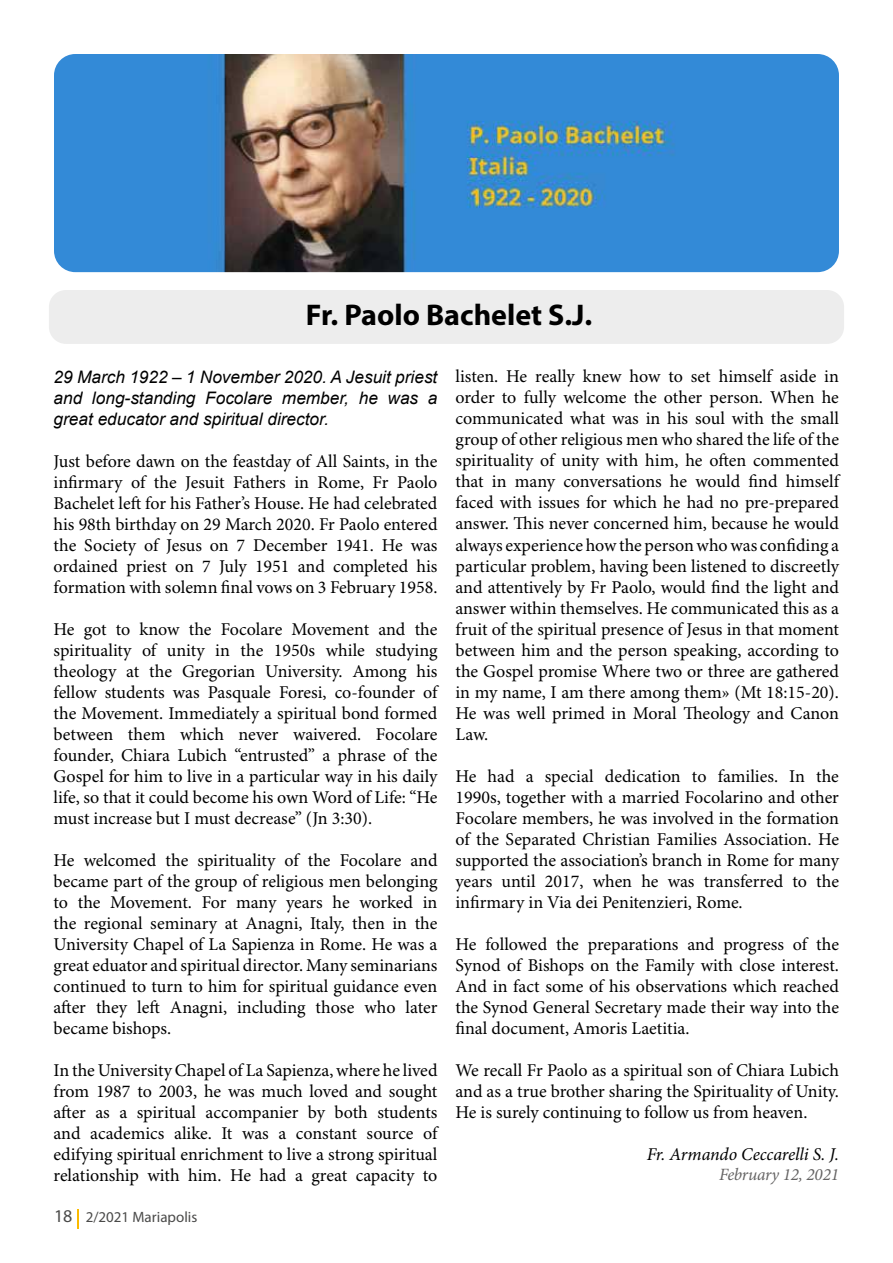
<style>
.page{position:relative;width:893px;height:1263px;background:#fff}
.page>*{position:absolute;margin:0;border:0;box-sizing:border-box;transform-origin:0 0}
.t1{font:700 30px "Myriad Pro";color:#000}
.t2{font:18px/21px "Minion Pro";color:#000;text-align:justify}
.t3{font:italic 18px "Minion Pro";letter-spacing:-.005em;color:#000}
.t4{font:italic 17.25px/21px "Arial";color:#000;text-align:justify}
.t5{font:italic 17.25px "Minion Pro";letter-spacing:-.01em;color:#646363}
.t6{font:15px "Myriad Pro";color:#4a4a49}
.s1{font-size:18px}
</style>
<div class="page">
<svg style="left:77px;top:1209px;width:2px;height:19px"></svg>
<div style="left:49px;top:290px;width:795px;height:54px;background:#ededed;border-radius:17px"></div>
<img style="left:54px;top:54px;width:785px;height:218px">
<h1 class="t1" style="left:306px;top:295px;width:288px">Fr. Paolo Bachelet S.J.</h1>
<p class="t4" style="left:54px;top:366px;width:385px">29 March 1922 – 1 November 2020. A Jesuit priest and long-standing Focolare member, he was a great educator and spiritual director.</p>
<p class="t2" style="left:54px;top:451px;width:385px">Just before dawn on the feastday of All Saints, in the infirmary of the Jesuit Fathers in Rome, Fr Paolo Bachelet left for his Father’s House. He had celebrated his 98th birthday on 29 March 2020. Fr Paolo entered the Society of Jesus on 7 December 1941. He was ordained priest on 7 July 1951 and completed his formation with solemn final vows on 3 February 1958.</p>
<p class="t2" style="left:54px;top:619px;width:385px">He got to know the Focolare Movement and the spirituality of unity in the 1950s while studying theology at the Gregorian University. Among his fellow students was Pasquale Foresi, co-founder of the Movement. Immediately a spiritual bond formed between them which never waivered. Focolare founder, Chiara Lubich “entrusted” a phrase of the Gospel for him to live in a particular way in his daily life, so that it could become his own Word of Life: “He must increase but I must decrease” (Jn 3:30).</p>
<p class="t2" style="left:54px;top:850px;width:385px">He welcomed the spirituality of the Focolare and became part of the group of religious men belonging to the Movement. For many years he worked in the regional seminary at Anagni, Italy, then in the University Chapel of La Sapienza in Rome. He was a great eduator and spiritual director. Many seminarians continued to turn to him for spiritual guidance even after they left Anagni, including those who later became bishops.</p>
<p class="t2" style="left:54px;top:1060px;width:385px">In the University Chapel of La Sapienza, where he lived from 1987 to 2003, he was much loved and sought after as a spiritual accompanier by both students and academics alike. It was a constant source of edifying spiritual enrichment to live a strong spiritual relationship with him. He had a great capacity to</p>
<p class="t6" style="left:54px;top:1208px;width:145px"><span class="s1">18</span> 2/2021 Mariapolis</p>
<p class="t2" style="left:455px;top:367px;width:385px">listen. He really knew how to set himself aside in order to fully welcome the other person. When he communicated what was in his soul with the small group of other religious men who shared the life of the spirituality of unity with him, he often commented that in many conversations he would find himself faced with issues for which he had no pre-prepared answer. This never concerned him, because he would always experience how the person who was confiding a particular problem, having been listened to discreetly and attentively by Fr Paolo, would find the light and answer within themselves. He communicated this as a fruit of the spiritual presence of Jesus in that moment between him and the person speaking, according to the Gospel promise Where two or three are gathered in my name, I am there among them» (Mt 18:15-20).<br>He was well primed in Moral Theology and Canon Law.</p>
<p class="t2" style="left:455px;top:766px;width:385px">He had a special dedication to families. In the 1990s, together with a married Focolarino and other Focolare members, he was involved in the formation of the Separated Christian Families Association. He supported the association’s branch in Rome for many years until 2017, when he was transferred to the infirmary in Via dei Penitenzieri, Rome.</p>
<p class="t2" style="left:455px;top:934px;width:385px">He followed the preparations and progress of the Synod of Bishops on the Family with close interest.<br>And in fact some of his observations which reached the Synod General Secretary made their way into the final document, Amoris Laetitia.</p>
<p class="t2" style="left:455px;top:1060px;width:385px">We recall Fr Paolo as a spiritual son of Chiara Lubich and as a true brother sharing the Spirituality of Unity.<br>He is surely continuing to follow us from heaven.</p>
<p class="t3" style="left:647px;top:1141px;width:194px">Fr. Armando Ceccarelli S. J.</p>
<p class="t5" style="left:719px;top:1163px;width:121px">February 12, 2021</p>
</div>
